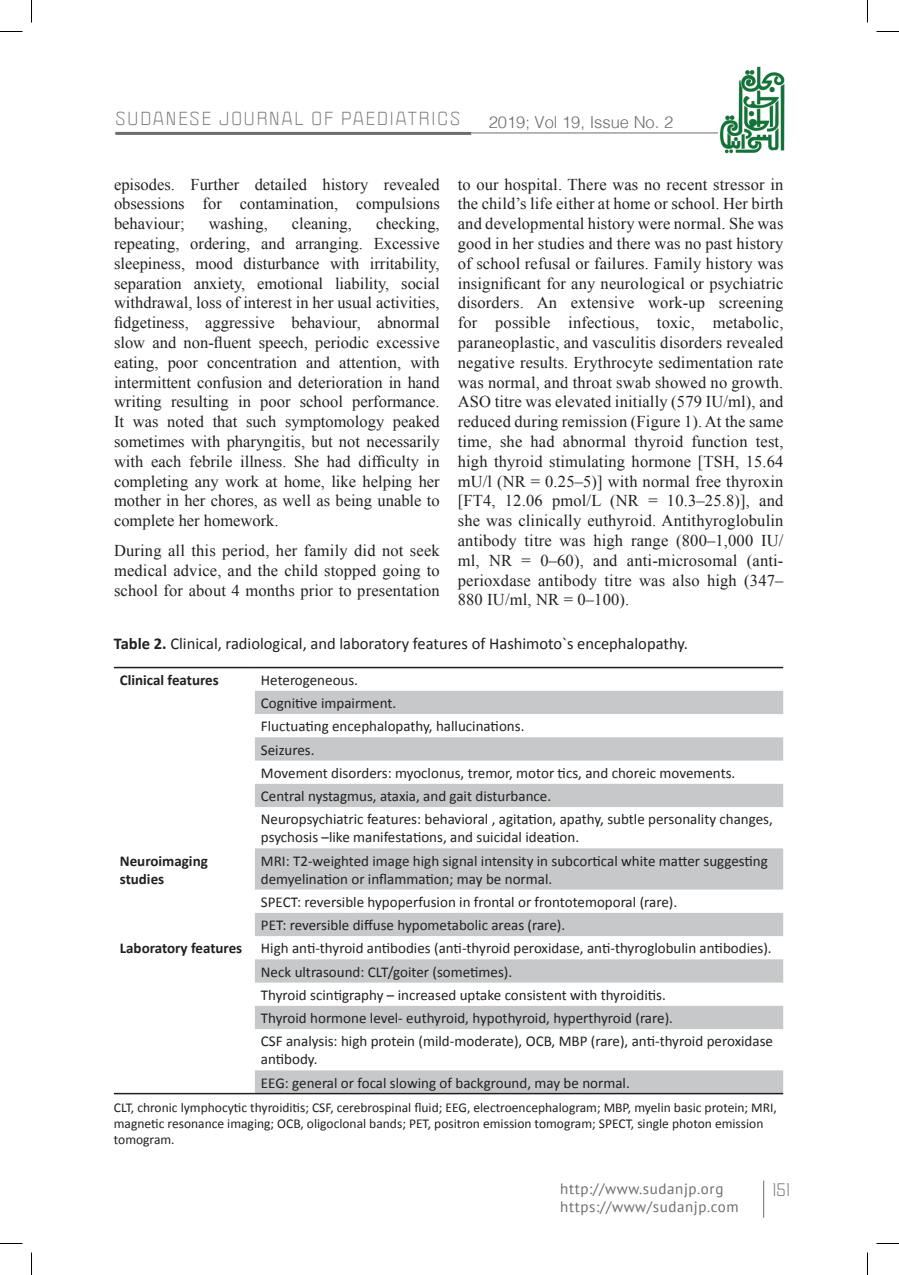
<style>
.page{position:relative;width:899px;height:1275px;background:#fff}
.page>*{position:absolute;margin:0;border:0;box-sizing:border-box;transform-origin:0 0}
.t1{font:16.5px/19.8px "Times New Roman";color:#231f20;text-align:justify}
.t2{font:16.5px "Calibri";color:#231f20}
.t3{font:16.5px "Politica XT";letter-spacing:.12em;color:#6c6d70}
.t4{font:300 16.5px "Helvetica";color:#6c6d70}
.t5{font:15px/23.2px "Calibri";color:#231f20}
.t6{font:15px "PT Sans";letter-spacing:.04em;color:#6c6d70}
.t7{font:700 15px/18px "Calibri";color:#231f20}
.t8{font:13.5px/16.2px "Calibri";color:#231f20}
.s1{font-weight:700}
</style>
<div class="page">
<hr style="left:115px;top:132px;width:356px;height:3px;background:#6c6d70">
<hr style="left:115px;top:133px;width:627px;height:1px;background:#6c6d70">
<img style="left:718px;top:66px;width:67px;height:88px">
<hr style="left:763px;top:1180px;width:1px;height:38px;background:#6c6d70">
<svg style="left:255px;top:691px;width:528px;height:402px"></svg>
<hr style="left:114px;top:667px;width:141px;height:1px;background:#231f20">
<hr style="left:255px;top:667px;width:528px;height:1px;background:#231f20">
<hr style="left:114px;top:1093px;width:141px;height:1px;background:#231f20">
<hr style="left:255px;top:1093px;width:528px;height:1px;background:#231f20">
<svg style="left:0;top:31px;width:22px;height:1px"></svg>
<svg style="left:876px;top:31px;width:23px;height:1px"></svg>
<svg style="left:0;top:1243px;width:22px;height:1px"></svg>
<svg style="left:876px;top:1243px;width:23px;height:1px"></svg>
<svg style="left:31px;top:0;width:1px;height:22px"></svg>
<svg style="left:31px;top:1252px;width:1px;height:23px"></svg>
<svg style="left:867px;top:0;width:1px;height:22px"></svg>
<svg style="left:867px;top:1252px;width:1px;height:23px"></svg>
<p class="t3" style="left:115px;top:108px;width:346px">SUDANESE JOURNAL OF PAEDIATRICS</p>
<p class="t4" style="left:488px;top:108px;width:186px">2019; Vol 19, Issue No. 2</p>
<p class="t1" style="left:114px;top:174px;width:327px">episodes. Further detailed history revealed obsessions for contamination, compulsions behaviour;</p>
<p class="t1" style="left:458px;top:174px;width:327px">to our hospital. There was no recent stressor in the child’s life either at home or school. Her birth and developmental history were normal. She was good in her studies and there was no past history of school refusal or failures. Family history was insignificant for any neurological or psychiatric disorders. An extensive work-up screening for possible infectious, toxic, metabolic, paraneoplastic, and vasculitis disorders revealed negative results. Erythrocyte sedimentation rate was normal, and throat swab showed no growth.<br>ASO titre was elevated initially (579 IU/ml), and reduced during remission (Figure 1). At the same time, she had abnormal thyroid function test, high thyroid stimulating hormone [TSH, 15.64 mU/l (NR = 0.25–5)] with normal free thyroxin [FT4, 12.06 pmol/L (NR = 10.3–25.8)], and she was clinically euthyroid. Antithyroglobulin antibody titre was high range (800–1,000 IU/ ml, NR = 0–60), and anti-microsomal (anti&shy;perioxdase antibody titre was also high (347– 880 IU/ml, NR = 0–100).</p>
<p class="t2" style="left:114px;top:633px;width:575px"><span class="s1">Table 2.</span> Clinical, radiological, and laboratory features of Hashimoto`s encephalopathy.</p>
<p class="t7" style="left:120px;top:670px;width:100px">Clinical features</p>
<p class="t5" style="left:261px;top:667px;width:513px">Heterogeneous.<br>Cognitive impairment.<br>Fluctuating encephalopathy, hallucinations.<br>Seizures.<br>Movement disorders: myoclonus, tremor, motor tics, and choreic movements.<br>Central nystagmus, ataxia, and gait disturbance.<br>Neuropsychiatric features: behavioral , agitation, apathy, subtle personality changes,</p>
<p class="t5" style="left:261px;top:825px;width:320px">psychosis –like manifestations, and suicidal ideation.</p>
<p class="t7" style="left:120px;top:851px;width:89px">Neuroimaging studies</p>
<p class="t5" style="left:261px;top:851px;width:508px;line-height:18px">MRI: T2-weighted image high signal intensity in subcortical white matter suggesting demyelination or inflammation; may be normal.</p>
<p class="t5" style="left:261px;top:889px;width:418px">SPECT: reversible hypoperfusion in frontal or frontotemoporal (rare).</p>
<p class="t5" style="left:261px;top:913px;width:306px">PET: reversible diffuse hypometabolic areas (rare).</p>
<p class="t5" style="left:120px;top:936px;width:653px"><span class="s1">Laboratory features</span> High anti-thyroid antibodies (anti-thyroid peroxidase, anti-thyroglobulin antibodies).</p>
<p class="t5" style="left:261px;top:959px;width:253px">Neck ultrasound: CLT/goiter (sometimes).</p>
<p class="t5" style="left:261px;top:982px;width:406px">Thyroid scintigraphy – increased uptake consistent with thyroiditis.</p>
<p class="t5" style="left:261px;top:1006px;width:413px">Thyroid hormone level- euthyroid, hypothyroid, hyperthyroid (rare).</p>
<p class="t5" style="left:261px;top:1029px;width:513px">CSF analysis: high protein (mild-moderate), OCB, MBP (rare), anti-thyroid peroxidase</p>
<p class="t5" style="left:261px;top:1047px;width:370px">antibody.<br>EEG: general or focal slowing of background, may be normal.</p>
<p class="t8" style="left:114px;top:1099px;width:664px">CLT, chronic lymphocytic thyroiditis; CSF, cerebrospinal fluid; EEG, electroencephalogram; MBP, myelin basic protein; MRI, magnetic resonance imaging; OCB, oligoclonal bands; PET, positron emission tomogram; SPECT, single photon emission tomogram.</p>
<p class="t1" style="left:114px;top:213px;width:327px;text-indent:262px">checking, repeating, ordering, and arranging. Excessive sleepiness, mood disturbance with irritability, separation anxiety, emotional liability, social withdrawal, loss of interest in her usual activities, fidgetiness, aggressive behaviour, abnormal slow and non-fluent speech, periodic excessive eating, poor concentration and attention, with intermittent confusion and deterioration in hand writing resulting in poor school performance.<br>It was noted that such symptomology peaked sometimes with pharyngitis, but not necessarily with each febrile illness. She had difficulty in completing any work at home, like helping her mother in her chores, as well as being unable to complete her homework.</p>
<p class="t1" style="left:114px;top:541px;width:327px">During all this period, her family did not seek medical advice, and the child stopped going to school for about 4 months prior to presentation</p>
<p class="t1" style="left:209px;top:213px;width:61px">washing,</p>
<p class="t1" style="left:292px;top:213px;width:62px">cleaning,</p>
<p class="t6" style="left:560px;top:1179px;width:165px">http://www.sudanjp.org</p>
<p class="t3" style="left:772px;top:1179px;width:19px">151</p>
<p class="t6" style="left:560px;top:1197px;width:180px">https://www/sudanjp.com</p>
</div>
